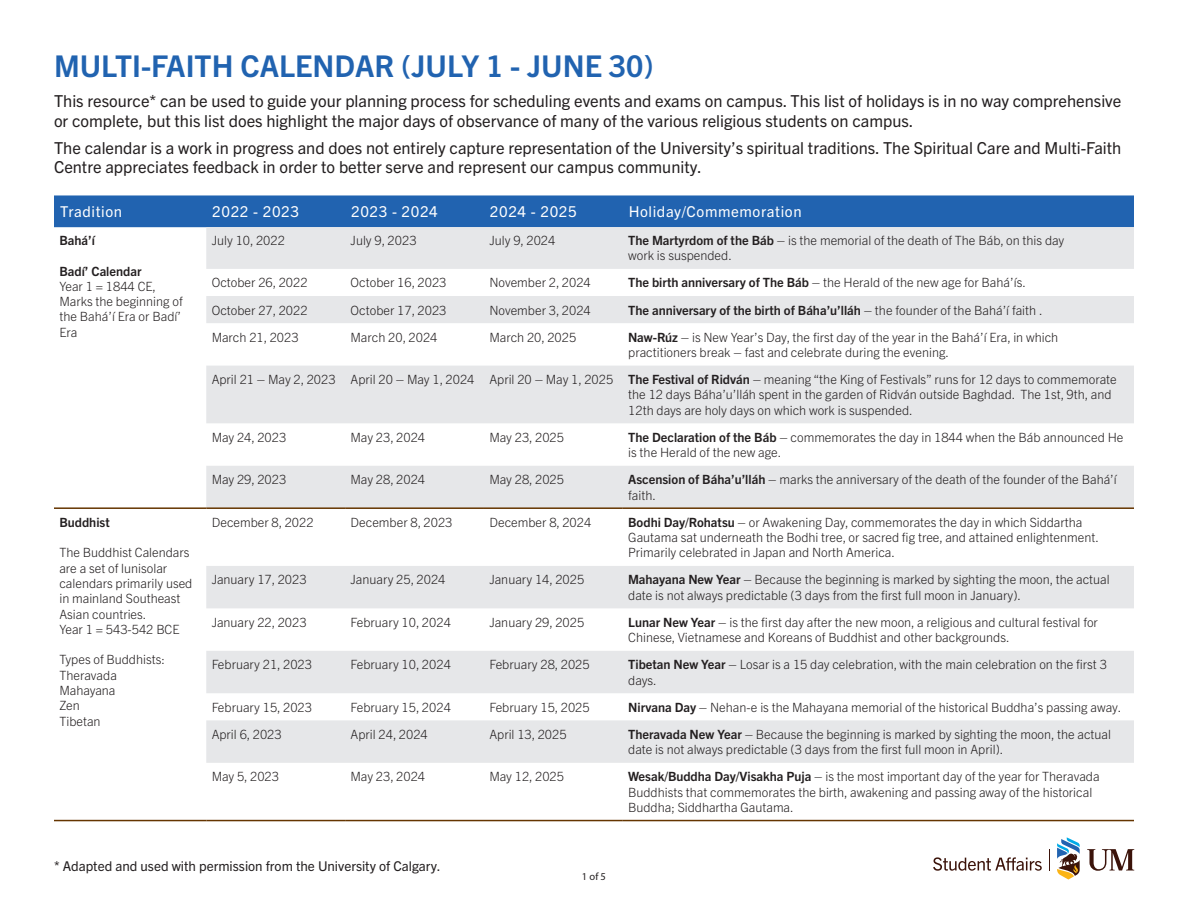
<style>
.page{position:relative;width:1188px;height:918px;background:#fff}
.page>*{position:absolute;margin:0;border:0;box-sizing:border-box;transform-origin:0 0}
.t1{font:700 30px "Trade Gothic Next LT Pro";color:#2163b0}
.t2{font:16.5px/19.8px "Trade Gothic Next LT Pro";color:#231f20}
.Table_Heading{font:15px "Trade Gothic Next LT Pro";letter-spacing:.04em;color:#fff}
.t3{font:13.5px "Trade Gothic Next LT Pro";color:#231f20}
.Table_Font{font:300 12.75px/15.3px "Trade Gothic Next LT Pro";color:#231f20}
.Table_Font-2{font:700 12.75px "Trade Gothic Next LT Pro";color:#231f20}
.t4{font:10.5px "Myriad Pro";color:#231f20}
.s1{font-weight:700}
.s2{font-weight:300}
</style>
<div class="page">
<div style="left:54px;top:195px;width:1080px;height:32px;background:#2163b0"></div>
<svg style="left:206px;top:227px;width:928px;height:536px;fill:#e6e7e9"></svg>
<hr style="left:54px;top:820px;width:152px;height:1px;background:#653500">
<hr style="left:206px;top:820px;width:139px;height:1px;background:#653500">
<hr style="left:345px;top:820px;width:139px;height:1px;background:#653500">
<hr style="left:484px;top:820px;width:139px;height:1px;background:#653500">
<hr style="left:623px;top:820px;width:511px;height:1px;background:#653500">
<hr style="left:54px;top:507px;width:152px;height:2px;background:#653500">
<hr style="left:206px;top:507px;width:139px;height:2px;background:#653500">
<hr style="left:345px;top:507px;width:139px;height:2px;background:#653500">
<hr style="left:484px;top:507px;width:139px;height:2px;background:#653500">
<hr style="left:623px;top:507px;width:511px;height:2px;background:#653500">
<svg style="left:1049px;top:849px;width:1px;height:21px"></svg>
<svg style="left:933px;top:857px;width:109px;height:14px"></svg>
<svg style="left:1057px;top:837px;width:23px;height:43px"></svg>
<svg style="left:1087px;top:849px;width:47px;height:22px"></svg>
<p class="t1" style="left:54px;top:45px;width:601px">MULTI-FAITH CALENDAR (JULY 1 - JUNE 30)</p>
<p class="t2" style="left:54px;top:90px;width:1069px">This resource* can be used to guide your planning process for scheduling events and exams on campus. This list of holidays is in no way comprehensive or complete, but this list does highlight the major days of observance of many of the various religious students on campus.</p>
<p class="t2" style="left:54px;top:137px;width:1069px">The calendar is a work in progress and does not entirely capture representation of the University’s spiritual traditions. The Spiritual Care and Multi-Faith<br>Centre appreciates feedback in order to better serve and represent our campus community.</p>
<p class="Table_Heading" style="left:60px;top:201px;width:64px">Tradition</p>
<p class="Table_Heading" style="left:212px;top:201px;width:88px">2022 - 2023</p>
<p class="Table_Heading" style="left:351px;top:201px;width:88px">2023 - 2024</p>
<p class="Table_Heading" style="left:490px;top:201px;width:88px">2024 - 2025</p>
<p class="Table_Heading" style="left:629px;top:201px;width:174px">Holiday/Commemoration</p>
<p class="Table_Font-2" style="left:59px;top:231px;width:37px">Bahá’í</p>
<p class="Table_Font-2" style="left:59px;top:262px;width:84px">Badí’ Calendar</p>
<p class="Table_Font" style="left:59px;top:278px;width:98px">Year 1 = 1844 CE,</p>
<p class="Table_Font" style="left:59px;top:293px;width:125px">Marks the beginning of the Bahá’í Era or Badí’<br>Era</p>
<p class="Table_Font" style="left:212px;top:232px;width:75px">July 10, 2022</p>
<p class="Table_Font" style="left:351px;top:232px;width:68px">July 9, 2023</p>
<p class="Table_Font" style="left:489px;top:232px;width:68px">July 9, 2024</p>
<p class="Table_Font" style="left:628px;top:232px;width:438px"><span class="s1">The Martyrdom of the Báb</span> – is the memorial of the death of The Báb, on this day work is suspended.</p>
<p class="Table_Font" style="left:212px;top:274px;width:97px">October 26, 2022</p>
<p class="Table_Font" style="left:351px;top:274px;width:97px">October 16, 2023</p>
<p class="Table_Font" style="left:489px;top:274px;width:103px">November 2, 2024</p>
<p class="Table_Font" style="left:628px;top:274px;width:399px"><span class="s1">The birth anniversary of The Báb</span> – the Herald of the new age for Bahá’ís.</p>
<p class="Table_Font" style="left:212px;top:301px;width:97px">October 27, 2022</p>
<p class="Table_Font" style="left:351px;top:301px;width:97px">October 17, 2023</p>
<p class="Table_Font" style="left:489px;top:301px;width:103px">November 3, 2024</p>
<p class="Table_Font-2" style="left:628px;top:301px;width:416px">The anniversary of the birth of Báha’u’lláh <span class="s2">– the founder of the Bahá’í faith .</span></p>
<p class="Table_Font" style="left:212px;top:329px;width:88px">March 21, 2023</p>
<p class="Table_Font" style="left:351px;top:329px;width:88px">March 20, 2024</p>
<p class="Table_Font" style="left:489px;top:329px;width:88px">March 20, 2025</p>
<p class="Table_Font" style="left:628px;top:329px;width:432px"><span class="s1">Naw-Rúz</span> – is New Year’s Day, the first day of the year in the Bahá’í Era, in which practitioners break – fast and celebrate during the evening.</p>
<p class="Table_Font" style="left:212px;top:371px;width:125px">April 21 – May 2, 2023</p>
<p class="Table_Font" style="left:351px;top:371px;width:125px">April 20 – May 1, 2024</p>
<p class="Table_Font" style="left:489px;top:371px;width:125px">April 20 – May 1, 2025</p>
<p class="Table_Font" style="left:628px;top:371px;width:490px"><span class="s1">The Festival of Ridván</span> – meaning “the King of Festivals” runs for 12 days to commemorate the 12 days Báha’u’lláh spent in the garden of Ridván outside Baghdad. The 1st, 9th, and<br>12th days are holy days on which work is suspended.</p>
<p class="Table_Font" style="left:212px;top:429px;width:76px">May 24, 2023</p>
<p class="Table_Font" style="left:351px;top:429px;width:76px">May 23, 2024</p>
<p class="Table_Font" style="left:489px;top:429px;width:76px">May 23, 2025</p>
<p class="Table_Font" style="left:628px;top:429px;width:497px"><span class="s1">The Declaration of the Báb</span> – commemorates the day in 1844 when the Báb announced He is the Herald of the new age.</p>
<p class="Table_Font" style="left:212px;top:471px;width:76px">May 29, 2023</p>
<p class="Table_Font" style="left:351px;top:471px;width:76px">May 28, 2024</p>
<p class="Table_Font" style="left:489px;top:471px;width:76px">May 28, 2025</p>
<p class="Table_Font" style="left:628px;top:471px;width:490px"><span class="s1">Ascension of Báha’u’lláh</span> – marks the anniversary of the death of the founder of the Bahá’í faith.</p>
<p class="Table_Font-2" style="left:59px;top:513px;width:52px">Buddhist</p>
<p class="Table_Font" style="left:59px;top:544px;width:135px">The Buddhist Calendars are a set of lunisolar calendars primarily used in mainland Southeast<br>Asian countries.</p>
<p class="Table_Font" style="left:59px;top:621px;width:122px">Year 1 = 543-542 BCE</p>
<p class="Table_Font" style="left:59px;top:651px;width:107px">Types of Buddhists:</p>
<p class="Table_Font" style="left:59px;top:667px;width:59px">Theravada</p>
<p class="Table_Font" style="left:59px;top:682px;width:58px">Mahayana</p>
<p class="Table_Font" style="left:59px;top:697px;width:22px">Zen</p>
<p class="Table_Font" style="left:59px;top:712px;width:43px">Tibetan</p>
<p class="Table_Font" style="left:212px;top:514px;width:104px">December 8, 2022</p>
<p class="Table_Font" style="left:351px;top:514px;width:104px">December 8, 2023</p>
<p class="Table_Font" style="left:489px;top:514px;width:104px">December 8, 2024</p>
<p class="Table_Font" style="left:628px;top:514px;width:472px"><span class="s1">Bodhi Day/Rohatsu</span> – or Awakening Day, commemorates the day in which Siddartha<br>Gautama sat underneath the Bodhi tree, or sacred fig tree, and attained enlightenment.<br>Primarily celebrated in Japan and North America.</p>
<p class="Table_Font" style="left:212px;top:571px;width:96px">January 17, 2023</p>
<p class="Table_Font" style="left:351px;top:571px;width:96px">January 25, 2024</p>
<p class="Table_Font" style="left:489px;top:571px;width:96px">January 14, 2025</p>
<p class="Table_Font" style="left:628px;top:571px;width:483px"><span class="s1">Mahayana New Year</span> – Because the beginning is marked by sighting the moon, the actual date is not always predictable (3 days from the first full moon in January).</p>
<p class="Table_Font" style="left:212px;top:614px;width:96px">January 22, 2023</p>
<p class="Table_Font" style="left:351px;top:614px;width:102px">February 10, 2024</p>
<p class="Table_Font" style="left:489px;top:614px;width:96px">January 29, 2025</p>
<p class="Table_Font" style="left:628px;top:614px;width:471px"><span class="s1">Lunar New Year</span> – is the first day after the new moon, a religious and cultural festival for<br>Chinese, Vietnamese and Koreans of Buddhist and other backgrounds.</p>
<p class="Table_Font" style="left:212px;top:656px;width:102px">February 21, 2023</p>
<p class="Table_Font" style="left:351px;top:656px;width:102px">February 10, 2024</p>
<p class="Table_Font" style="left:489px;top:656px;width:102px">February 28, 2025</p>
<p class="Table_Font" style="left:628px;top:656px;width:480px"><span class="s1">Tibetan New Year</span> – Losar is a 15 day celebration, with the main celebration on the first 3 days.</p>
<p class="Table_Font" style="left:212px;top:699px;width:102px">February 15, 2023</p>
<p class="Table_Font" style="left:351px;top:699px;width:102px">February 15, 2024</p>
<p class="Table_Font" style="left:489px;top:699px;width:102px">February 15, 2025</p>
<p class="Table_Font" style="left:628px;top:699px;width:495px"><span class="s1">Nirvana Day</span> – Nehan-e is the Mahayana memorial of the historical Buddha’s passing away.</p>
<p class="Table_Font" style="left:212px;top:726px;width:72px">April 6, 2023</p>
<p class="Table_Font" style="left:351px;top:726px;width:79px">April 24, 2024</p>
<p class="Table_Font" style="left:489px;top:726px;width:79px">April 13, 2025</p>
<p class="Table_Font" style="left:628px;top:726px;width:484px"><span class="s1">Theravada New Year</span> – Because the beginning is marked by sighting the moon, the actual date is not always predictable (3 days from the first full moon in April).</p>
<p class="Table_Font" style="left:212px;top:768px;width:69px">May 5, 2023</p>
<p class="Table_Font" style="left:351px;top:768px;width:76px">May 23, 2024</p>
<p class="Table_Font" style="left:489px;top:768px;width:76px">May 12, 2025</p>
<p class="Table_Font" style="left:628px;top:768px;width:473px"><span class="s1">Wesak/Buddha Day/Visakha Puja</span> – is the most important day of the year for Theravada<br>Buddhists that commemorates the birth, awakening and passing away of the historical<br>Buddha; Siddhartha Gautama.</p>
<p class="t3" style="left:54px;top:857px;width:388px">* Adapted and used with permission from the University of Calgary.</p>
<p class="t4" style="left:582px;top:870px;width:26px">1 of 5</p>
</div>
